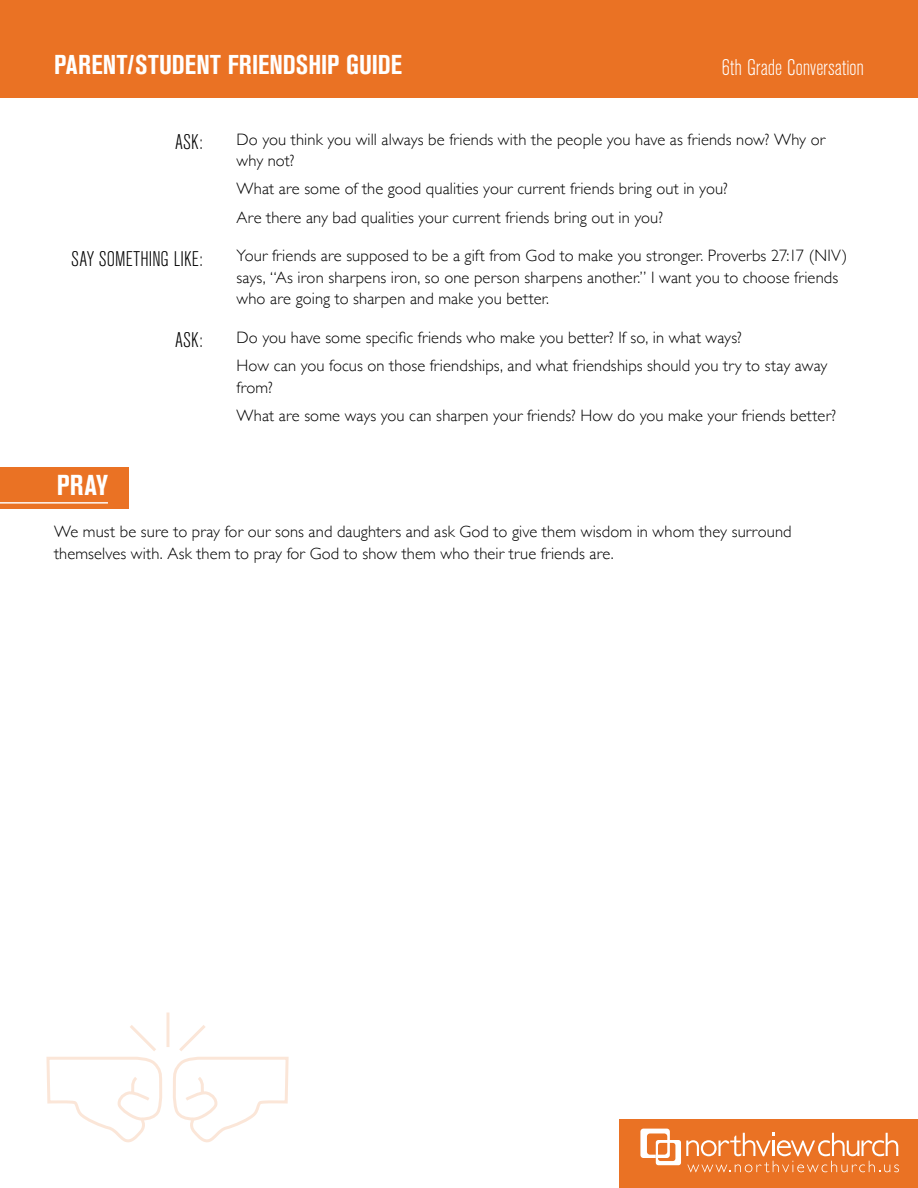
<style>
.page{position:relative;width:918px;height:1188px;background:#fff}
.page>*{position:absolute;margin:0;border:0;box-sizing:border-box;transform-origin:0 0}
.t1{font:700 condensed 28.5px "Akzidenz Grotesk BE";color:#fff}
.t2{font:700 condensed 27px "Akzidenz Grotesk BE";color:#fff}
.t3{font:300 condensed 22.5px "Akzidenz Grotesk BE";color:#fff}
.t4{font:300 condensed 21px "Akzidenz Grotesk BE";letter-spacing:.005em;color:#000}
.t5{font:300 16.5px/21.6px "Gill Sans";letter-spacing:.005em;color:#000}
</style>
<div class="page">
<div style="left:0;top:0;width:918px;height:98px;background:#ea7224"></div>
<div style="left:619px;top:1119px;width:299px;height:69px;background:#ea7224"></div>
<svg style="left:640px;top:1129px;width:259px;height:43px"></svg>
<svg style="left:46px;top:1012px;width:243px;height:131px"></svg>
<div style="left:0;top:467px;width:128px;height:42px;background:#ea7224"></div>
<hr style="left:0;top:502px;width:108px;height:2px;background:#fff">
<h2 class="t2" style="left:54px;top:49px;width:349px">PARENT/STUDENT FRIENDSHIP GUIDE</h2>
<h3 class="t3" style="left:722px;top:56px;width:144px">6th Grade Conversation</h3>
<p class="t4" style="left:175px;top:130px;width:29px">ASK:</p>
<p class="t5" style="left:237px;top:128px;width:590px">Do you think you will always be friends with the people you have as friends now? Why or why not?</p>
<p class="t5" style="left:237px;top:174px;width:493px;line-height:28.3px">What are some of the good qualities your current friends bring out in you?<br>Are there any bad qualities your current friends bring out in you?</p>
<p class="t4" style="left:71px;top:247px;width:133px">SAY SOMETHING LIKE:</p>
<p class="t5" style="left:237px;top:244px;width:612px">Your friends are supposed to be a gift from God to make you stronger. Proverbs 27:17 (NIV) says, “As iron sharpens iron, so one person sharpens another.” I want you to choose friends who are going to sharpen and make you better.</p>
<p class="t4" style="left:175px;top:329px;width:29px">ASK:</p>
<p class="t5" style="left:237px;top:322px;width:592px;line-height:28.3px">Do you have some specific friends who make you better? If so, in what ways?<br>How can you focus on those friendships, and what friendships should you try to stay away</p>
<p class="t5" style="left:237px;top:372px;width:601px;line-height:28.3px">from?<br>What are some ways you can sharpen your friends? How do you make your friends better?</p>
<h1 class="t1" style="left:57px;top:469px;width:53px">PRAY</h1>
<p class="t5" style="left:54px;top:520px;width:739px">We must be sure to pray for our sons and daughters and ask God to give them wisdom in whom they surround themselves with. Ask them to pray for God to show them who their true friends are.</p>
</div>
